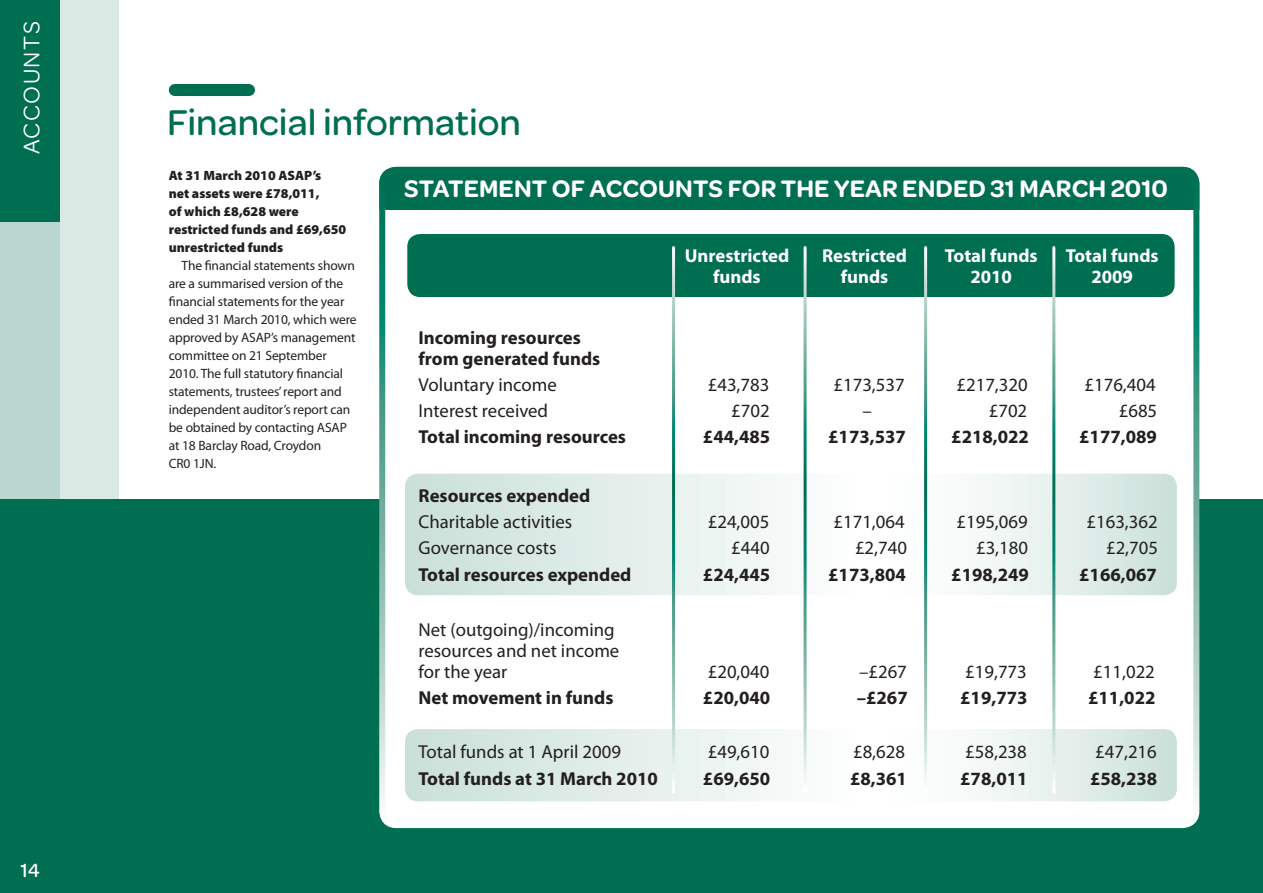
<style>
.page{position:relative;width:1263px;height:893px;background:#fff}
.page>*{position:absolute;margin:0;border:0;box-sizing:border-box;transform-origin:0 0}
.t1{font:500 38.25px "Omnes";color:#006e51}
.t2{font:600 25.5px "Omnes";letter-spacing:.005em;color:#fff}
.t3{font:24px "Omnes";letter-spacing:.065em;color:#fff}
.t4{font:500 20.25px "Omnes";color:#fff}
.t5{font:18.75px/21px "Myriad Pro";color:#231f20}
.t6{font:700 18.75px/21px "Myriad Pro";color:#231f20}
.t7{font:700 18.75px/21px "Myriad Pro";color:#fff;text-align:center}
.t8{font:13.5px/18px "Myriad Pro";letter-spacing:-.01em;color:#231f20}
.t9{font:900 13.5px/18px "Myriad Pro";color:#231f20}
</style>
<div class="page">
<div style="left:60px;top:0;width:59px;height:893px;background:#d9eae5"></div>
<div style="left:0;top:0;width:60px;height:893px;background:#bad6ce"></div>
<div style="left:0;top:0;width:60px;height:222px;background:#006e51"></div>
<div style="left:0;top:500px;width:1263px;height:393px;background:#006e51"></div>
<div style="left:175px;top:84px;width:74px;height:12px;background:#006e51"></div>
<div style="left:382px;top:170px;width:814px;height:655px;background:#fff;border-radius:14px"></div>
<div style="left:379px;top:167px;width:820px;height:42px;background:#006e51"></div>
<div style="left:379px;top:167px;width:820px;height:661px;border:6px solid #fff;border-radius:14px"></div>
<div style="left:407px;top:234px;width:767px;height:63px;background:#006e51;border-radius:13px"></div>
<svg style="left:405px;top:474px;width:772px;height:121px"></svg>
<svg style="left:405px;top:729px;width:772px;height:72px"></svg>
<hr style="left:803px;top:247px;width:3px;height:545px;background:#fff">
<hr style="left:672px;top:247px;width:3px;height:545px;background:#fff">
<hr style="left:924px;top:247px;width:3px;height:545px;background:#fff">
<hr style="left:1052px;top:247px;width:3px;height:545px;background:#fff">
<h3 class="t3" style="left:18px;top:154px;width:135px;rotate:-90deg">Accounts</h3>
<h3 class="t4" style="left:21px;top:859px;width:21px">14</h3>
<h1 class="t1" style="left:167px;top:101px;width:355px">Financial information</h1>
<p class="t9" style="left:169px;top:167px;width:179px">At 31 March 2010 ASAP’s<br>net assets were £78,011,<br>of which £8,628 were restricted funds and £69,650 unrestricted funds</p>
<p class="t8" style="left:169px;top:256px;width:189px;text-indent:13px">The financial statements shown are a summarised version of the financial statements for the year ended 31 March 2010, which were approved by ASAP’s management committee on 21 September<br>2010. The full statutory financial statements, trustees’ report and independent auditor’s report can be obtained by contacting ASAP at 18 Barclay Road, Croydon<br>CR0 1JN.</p>
<h2 class="t2" style="left:404px;top:174px;width:765px">STATEMENT OF ACCOU NTS FOR THE YEAR ENDED 31 MARCH 2010</h2>
<h3 class="t7" style="left:685px;top:246px;width:106px">Unrestricted funds</h3>
<h3 class="t7" style="left:822px;top:246px;width:86px">Restricted funds</h3>
<h3 class="t7" style="left:945px;top:246px;width:94px">Total funds<br>2010</h3>
<h3 class="t7" style="left:1066px;top:246px;width:94px">Total funds<br>2009</h3>
<h3 class="t6" style="left:418px;top:327px;width:183px">Incoming resources from generated funds</h3>
<h3 class="t5" style="left:418px;top:374px;width:140px">Voluntary income</h3>
<h3 class="t5" style="left:708px;top:374px;width:63px">£43,783</h3>
<h3 class="t5" style="left:833px;top:374px;width:73px">£173,537</h3>
<h3 class="t5" style="left:956px;top:374px;width:73px">£217,320</h3>
<h3 class="t5" style="left:1084px;top:374px;width:73px">£176,404</h3>
<h3 class="t5" style="left:418px;top:400px;width:131px">Interest received</h3>
<h3 class="t5" style="left:731px;top:400px;width:40px">£702</h3>
<h3 class="t5" style="left:862px;top:400px;width:11px">–</h3>
<h3 class="t5" style="left:989px;top:400px;width:40px">£702</h3>
<h3 class="t5" style="left:1119px;top:400px;width:40px">£685</h3>
<h3 class="t6" style="left:418px;top:427px;width:209px">Total incoming resources</h3>
<h3 class="t6" style="left:703px;top:427px;width:69px">£44,485</h3>
<h3 class="t6" style="left:828px;top:427px;width:79px">£173,537</h3>
<h3 class="t6" style="left:951px;top:427px;width:79px">£218,022</h3>
<h3 class="t6" style="left:1079px;top:427px;width:79px">£177,089</h3>
<h3 class="t6" style="left:418px;top:485px;width:173px">Resources expended</h3>
<h3 class="t5" style="left:418px;top:511px;width:155px">Charitable activities</h3>
<h3 class="t5" style="left:708px;top:511px;width:63px">£24,005</h3>
<h3 class="t5" style="left:833px;top:511px;width:73px">£171,064</h3>
<h3 class="t5" style="left:956px;top:511px;width:73px">£195,069</h3>
<h3 class="t5" style="left:1086px;top:511px;width:73px">£163,362</h3>
<h3 class="t5" style="left:418px;top:537px;width:139px">Governance costs</h3>
<h3 class="t5" style="left:731px;top:537px;width:40px">£440</h3>
<h3 class="t5" style="left:855px;top:537px;width:53px">£2,740</h3>
<h3 class="t5" style="left:976px;top:537px;width:53px">£3,180</h3>
<h3 class="t5" style="left:1106px;top:537px;width:53px">£2,705</h3>
<h3 class="t6" style="left:418px;top:564px;width:214px">Total resources expended</h3>
<h3 class="t6" style="left:703px;top:564px;width:69px">£24,445</h3>
<h3 class="t6" style="left:828px;top:564px;width:79px">£173,804</h3>
<h3 class="t6" style="left:951px;top:564px;width:79px">£198,249</h3>
<h3 class="t6" style="left:1079px;top:564px;width:79px">£166,067</h3>
<h3 class="t5" style="left:418px;top:619px;width:202px">Net (outgoing)/incoming resources and net income for the year</h3>
<h3 class="t5" style="left:708px;top:661px;width:63px">£20,040</h3>
<h3 class="t5" style="left:859px;top:661px;width:49px">–£267</h3>
<h3 class="t5" style="left:965px;top:661px;width:63px">£19,773</h3>
<h3 class="t5" style="left:1093px;top:661px;width:63px">£11,022</h3>
<h3 class="t6" style="left:418px;top:688px;width:196px">Net movement in funds</h3>
<h3 class="t6" style="left:703px;top:688px;width:69px">£20,040</h3>
<h3 class="t6" style="left:857px;top:688px;width:52px">–£267</h3>
<h3 class="t6" style="left:960px;top:688px;width:69px">£19,773</h3>
<h3 class="t6" style="left:1088px;top:688px;width:69px">£11,022</h3>
<h3 class="t5" style="left:418px;top:741px;width:204px">Total funds at 1 April 2009</h3>
<h3 class="t5" style="left:708px;top:741px;width:63px">£49,610</h3>
<h3 class="t5" style="left:853px;top:741px;width:53px">£8,628</h3>
<h3 class="t5" style="left:965px;top:741px;width:63px">£58,238</h3>
<h3 class="t5" style="left:1095px;top:741px;width:63px">£47,216</h3>
<h3 class="t6" style="left:418px;top:768px;width:241px">Total funds at 31 March 2010</h3>
<h3 class="t6" style="left:703px;top:768px;width:69px">£69,650</h3>
<h3 class="t6" style="left:850px;top:768px;width:58px">£8,361</h3>
<h3 class="t6" style="left:960px;top:768px;width:69px">£78,011</h3>
<h3 class="t6" style="left:1090px;top:768px;width:69px">£58,238</h3>
</div>
